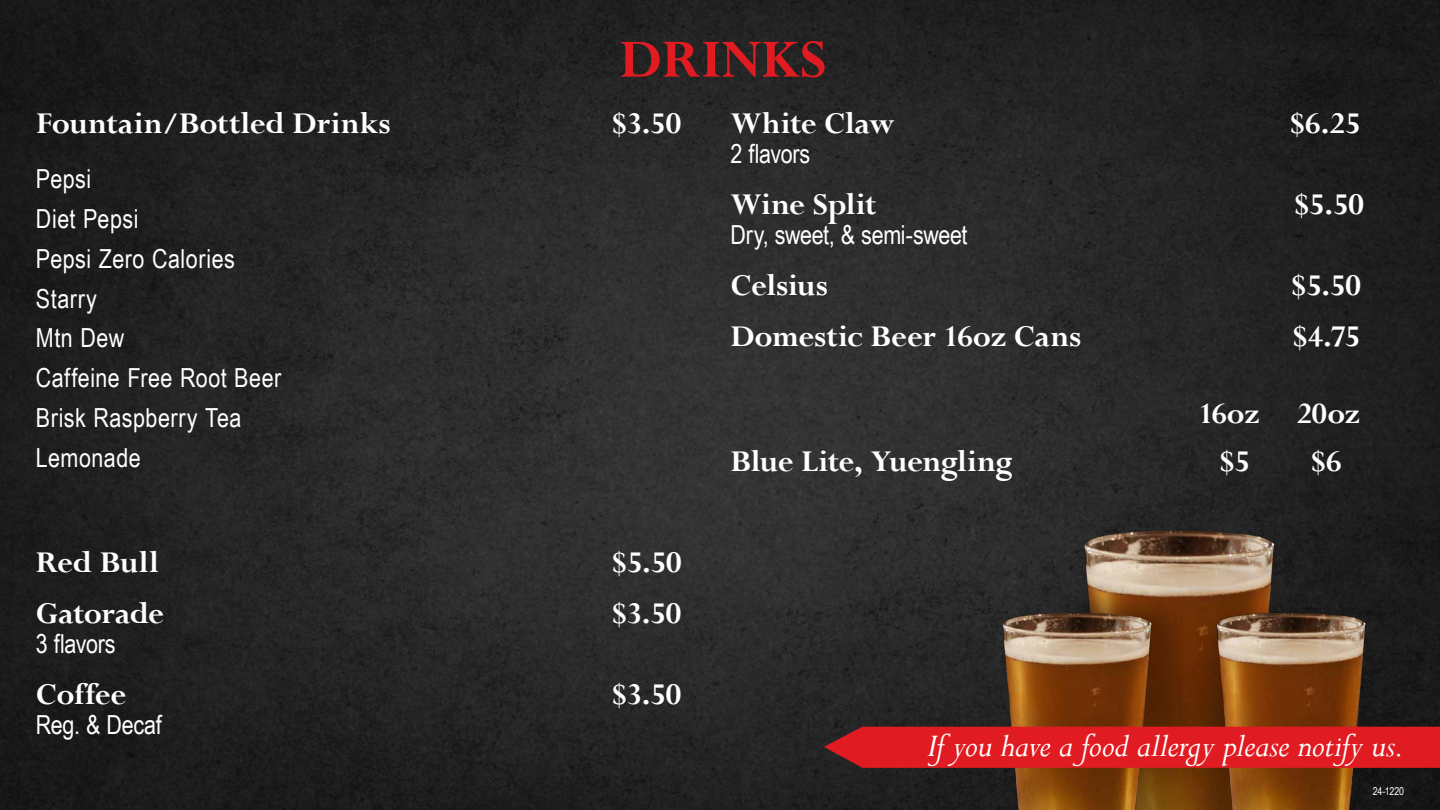
<style>
.page{position:relative;width:1440px;height:810px;background:#fff}
.page>*{position:absolute;margin:0;border:0;box-sizing:border-box;transform-origin:0 0}
.t1{font:700 59.4px "Perpetua";letter-spacing:-.005em;color:#e11b22}
.t2{font:italic 36px "Perpetua";letter-spacing:-.01em;color:#fff}
.t3{font:700 33.75px "Perpetua";letter-spacing:-.005em;color:#fff}
.t4{font:700 33.75px "Perpetua";letter-spacing:-.025em;color:#fff}
.t5{font:700 33px "Perpetua";letter-spacing:-.005em;color:#fff}
.t6{font:26.25px/39.8px "Arial Narrow";letter-spacing:.015em;color:#fff}
.t7{font:26.25px "Arial Narrow";letter-spacing:-.01em;color:#fff}
.t8{font:10.8px "Arial Narrow";letter-spacing:-.015em;color:#fff}
</style>
<div class="page">
<img style="left:0;top:0;width:1440px;height:810px">
<img style="left:1048px;top:490px;width:282px;height:91px">
<img style="left:1051px;top:573px;width:178px;height:8px">
<img style="left:975px;top:581px;width:214px;height:229px">
<img style="left:1166px;top:585px;width:23px;height:225px">
<img style="left:1189px;top:581px;width:220px;height:229px">
<div style="left:824px;top:727px;width:616px;height:41px;background:#e11b22"></div>
<h1 class="t1" style="left:619px;top:22px;width:209px">DRINKS</h1>
<p class="t3" style="left:36px;top:102px;width:357px">Fountain/Bottled Drinks</p>
<p class="t3" style="left:612px;top:102px;width:71px">$3.50</p>
<p class="t3" style="left:731px;top:102px;width:166px">White Claw</p>
<p class="t3" style="left:1290px;top:102px;width:72px">$6.25</p>
<p class="t7" style="left:731px;top:134px;width:81px">2 flavors</p>
<p class="t4" style="left:731px;top:183px;width:147px">Wine Split</p>
<p class="t3" style="left:1294px;top:183px;width:71px">$5.50</p>
<p class="t7" style="left:731px;top:215px;width:238px">Dry, sweet, &amp; semi-sweet</p>
<p class="t3" style="left:731px;top:264px;width:99px">Celsius</p>
<p class="t3" style="left:1291px;top:264px;width:71px">$5.50</p>
<p class="t3" style="left:731px;top:315px;width:352px">Domestic Beer 16oz Cans</p>
<p class="t3" style="left:1293px;top:315px;width:69px">$4.75</p>
<p class="t6" style="left:36px;top:158px;width:247px">Pepsi<br>Diet Pepsi<br>Pepsi Zero Calories<br>Starry<br>Mtn Dew<br>Caffeine Free Root Beer<br>Brisk Raspberry Tea<br>Lemonade</p>
<p class="t5" style="left:1198px;top:393px;width:163px">16oz 20oz</p>
<p class="t3" style="left:731px;top:440px;width:284px">Blue Lite, Yuengling</p>
<p class="t3" style="left:1219px;top:440px;width:32px">$5</p>
<p class="t3" style="left:1311px;top:440px;width:32px">$6</p>
<p class="t3" style="left:36px;top:541px;width:125px">Red Bull</p>
<p class="t3" style="left:612px;top:541px;width:71px">$5.50</p>
<p class="t3" style="left:36px;top:592px;width:130px">Gatorade</p>
<p class="t3" style="left:612px;top:592px;width:71px">$3.50</p>
<p class="t7" style="left:36px;top:625px;width:81px">3 flavors</p>
<p class="t3" style="left:36px;top:673px;width:92px">Coffee</p>
<p class="t3" style="left:612px;top:673px;width:71px">$3.50</p>
<p class="t7" style="left:36px;top:706px;width:127px">Reg. &amp; Decaf</p>
<p class="t2" style="left:928px;top:723px;width:478px">If you have a food allergy please notify us.</p>
<p class="t8" style="left:1373px;top:783px;width:33px">24-1220</p>
</div>
